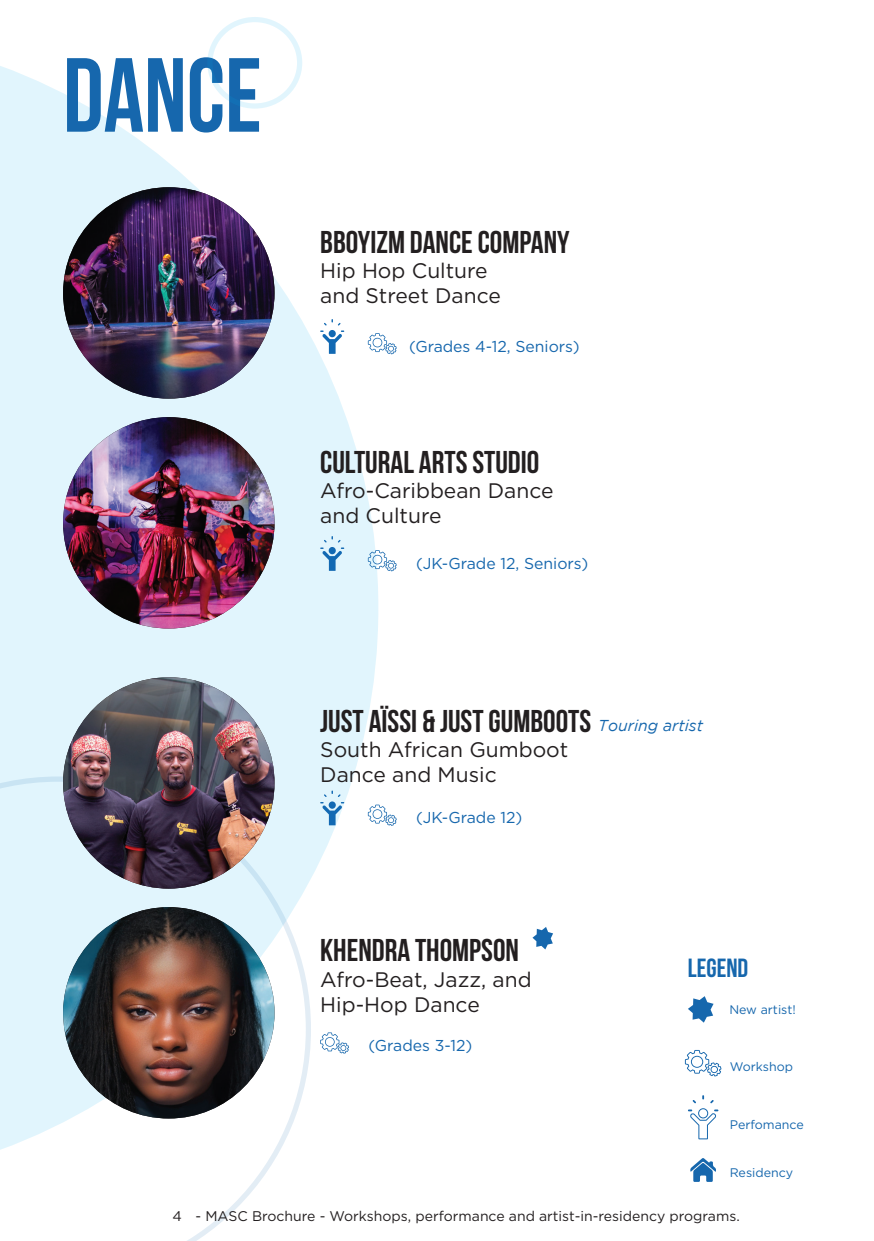
<style>
.page{position:relative;width:874px;height:1241px;background:#fff}
.page>*{position:absolute;margin:0;border:0;box-sizing:border-box;transform-origin:0 0}
.t1{font:700 105px "Bebas Neue";color:#1667ad;scale:.95 1}
.t2{font:700 31.5px "Bebas Neue";color:#231f20}
.t3{font:700 26.25px "Bebas Neue";color:#1667ad}
.t4{font:21px/25.2px "Gotham";color:#231f20}
.t5{font:15.75px "Gotham";color:#1667ad}
.t6{font:italic 15.75px "Gotham";color:#1667ad}
.t7{font:14px "Gotham";color:#231f20}
.t8{font:12.42px "Gotham";color:#1667ad}
</style>
<div class="page">
<svg style="left:0;top:30px;width:378px;height:1024px;fill:#e1f5fd"></svg>
<svg style="left:0;top:776px;width:311px;height:464px"></svg>
<img style="left:63px;top:187px;width:211px;height:211px;border-radius:106px">
<img style="left:63px;top:417px;width:211px;height:211px;border-radius:106px">
<img style="left:63px;top:677px;width:211px;height:211px;border-radius:106px">
<img style="left:63px;top:907px;width:211px;height:211px;border-radius:106px">
<svg style="left:684px;top:1049px;width:37px;height:27px"></svg>
<svg style="left:688px;top:1095px;width:30px;height:44px"></svg>
<svg style="left:688px;top:996px;width:25px;height:26px"></svg>
<svg style="left:532px;top:927px;width:21px;height:22px"></svg>
<svg style="left:367px;top:333px;width:29px;height:21px"></svg>
<svg style="left:320px;top:319px;width:24px;height:35px"></svg>
<svg style="left:367px;top:550px;width:29px;height:21px"></svg>
<svg style="left:320px;top:536px;width:24px;height:34px"></svg>
<svg style="left:367px;top:804px;width:29px;height:21px"></svg>
<svg style="left:320px;top:790px;width:24px;height:35px"></svg>
<svg style="left:320px;top:1032px;width:29px;height:21px"></svg>
<div style="left:207px;top:17px;width:95px;height:92px;border:5px solid #00aeef;border-radius:50%"></div>
<svg style="left:690px;top:1158px;width:25px;height:23px"></svg>
<h1 class="t1" style="left:63px;top:38px;width:211px">DANCE</h1>
<h2 class="t2" style="left:320px;top:224px;width:251px">BBOYIZM DANCE COMPANY</h2>
<p class="t4" style="left:320px;top:257px;width:182px">Hip Hop Culture and Street Dance</p>
<p class="t5" style="left:409px;top:336px;width:172px">(Grades 4-12, Seniors)</p>
<h2 class="t2" style="left:320px;top:444px;width:220px">CULTURAL ARTS STUDIO</h2>
<p class="t4" style="left:320px;top:477px;width:235px">Afro-Caribbean Dance and Culture</p>
<p class="t5" style="left:416px;top:553px;width:174px">(JK-Grade 12, Seniors)</p>
<h2 class="t2" style="left:320px;top:703px;width:272px">JUST AÏSSI &amp; JUST GUMBOOTS</h2>
<p class="t4" style="left:320px;top:736px;width:249px">South African Gumboot<br>Dance and Music</p>
<p class="t6" style="left:598px;top:716px;width:106px">Touring artist</p>
<p class="t5" style="left:416px;top:807px;width:108px">(JK-Grade 12)</p>
<h2 class="t2" style="left:320px;top:933px;width:200px">KHENDRA THOMPSON</h2>
<p class="t4" style="left:320px;top:966px;width:213px">Afro-Beat, Jazz, and<br>Hip-Hop Dance</p>
<p class="t5" style="left:368px;top:1035px;width:105px">(Grades 3-12)</p>
<p class="t3" style="left:687px;top:953px;width:62px">LEGEND</p>
<p class="t8" style="left:729px;top:1001px;width:68px">New artist!</p>
<p class="t8" style="left:729px;top:1058px;width:65px">Workshop</p>
<p class="t8" style="left:729px;top:1115px;width:76px">Perfomance</p>
<p class="t8" style="left:729px;top:1164px;width:65px">Residency</p>
<p class="t7" style="left:172px;top:1206px;width:568px">4 - MASC Brochure - Workshops, performance and artist-in-residency programs.</p>
</div>
